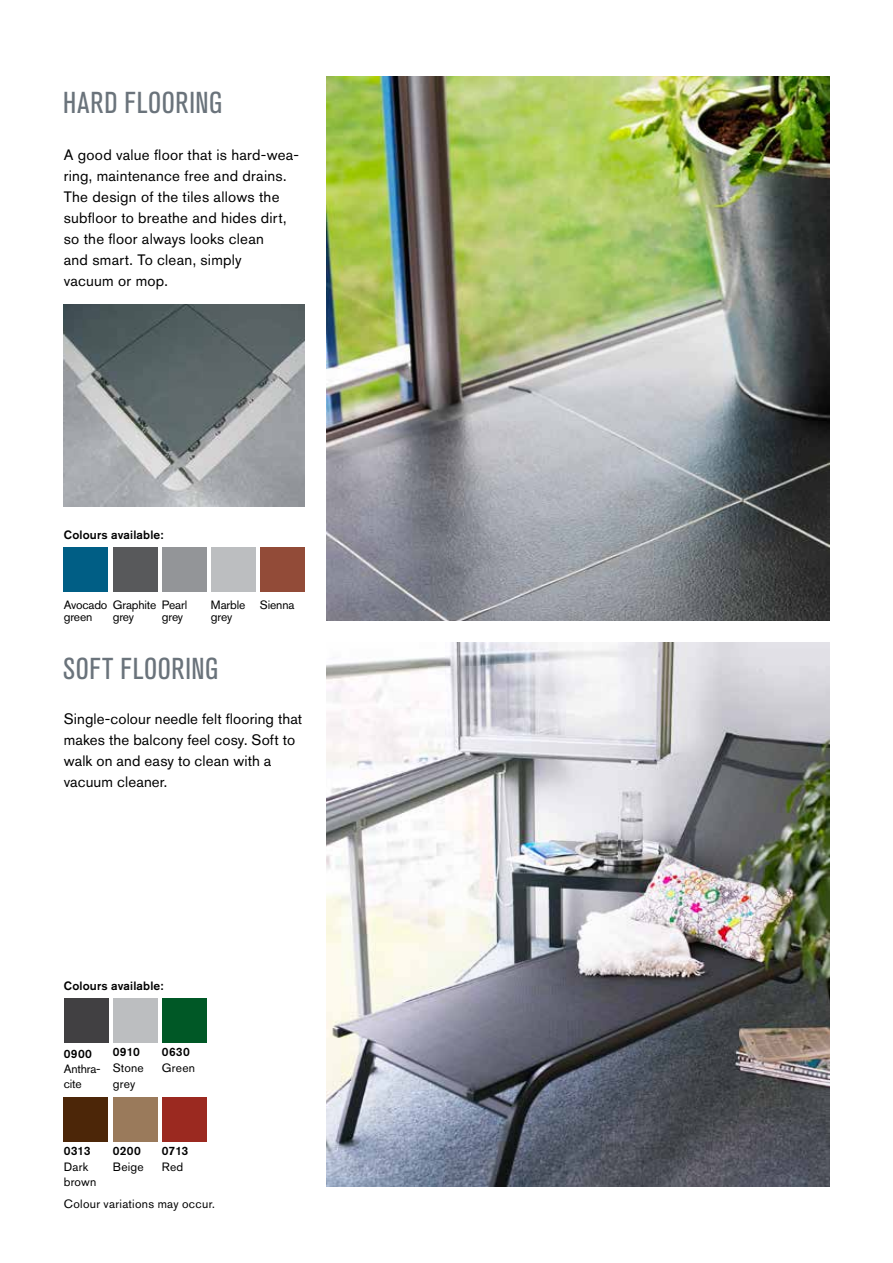
<style>
.page{position:relative;width:893px;height:1263px;background:#fff}
.page>*{position:absolute;margin:0;border:0;box-sizing:border-box;transform-origin:0 0}
.t1{font:condensed 30px "Akzidenz Grotesk Pro";letter-spacing:.03em;color:#6a737b}
.t2{font:15px/21px "Akzidenz Grotesk Pro";letter-spacing:.015em;color:#000}
.t3{font:12px/12px "Akzidenz Grotesk Pro";letter-spacing:-.005em;color:#000}
.t4{font:500 12px "Akzidenz Grotesk Pro";letter-spacing:.015em;color:#000}
.t5{font:12px "Akzidenz Grotesk Pro";letter-spacing:.025em;color:#000}
.t6{font:12px/15.8px "Akzidenz Grotesk Pro";letter-spacing:.015em;color:#000}
</style>
<div class="page">
<div style="left:64px;top:998px;width:44px;height:45px;background:#414042"></div>
<div style="left:113px;top:1097px;width:44px;height:45px;background:#9a7a5b"></div>
<div style="left:113px;top:998px;width:44px;height:45px;background:#bcbec0"></div>
<div style="left:162px;top:1097px;width:45px;height:45px;background:#9b2920"></div>
<div style="left:162px;top:998px;width:45px;height:45px;background:#005826"></div>
<img style="left:64px;top:304px;width:241px;height:202px">
<img style="left:326px;top:77px;width:503px;height:544px">
<img style="left:326px;top:642px;width:503px;height:544px">
<div style="left:113px;top:547px;width:44px;height:45px;background:#58595b"></div>
<div style="left:162px;top:547px;width:45px;height:45px;background:#939598"></div>
<div style="left:211px;top:547px;width:45px;height:45px;background:#bcbec0"></div>
<div style="left:260px;top:547px;width:45px;height:45px;background:#924b38"></div>
<div style="left:63px;top:1097px;width:45px;height:45px;background:#4c2608"></div>
<div style="left:63px;top:547px;width:45px;height:45px;background:#005e85"></div>
<h1 class="t1" style="left:63px;top:83px;width:160px">HARD FLOORING</h1>
<p class="t2" style="left:64px;top:144px;width:237px">A good value floor that is hard-wea&shy;ring, maintenance free and drains.<br>The design of the tiles allows the subfloor to breathe and hides dirt, so the floor always looks clean<br>and smart. To clean, simply<br>vacuum or mop.</p>
<p class="t4" style="left:64px;top:527px;width:101px">Colours available:</p>
<p class="t3" style="left:64px;top:598px;width:94px">Avocado Graphite green</p>
<p class="t3" style="left:162px;top:598px;width:27px">Pearl grey</p>
<p class="t3" style="left:211px;top:598px;width:36px">Marble grey</p>
<p class="t3" style="left:260px;top:598px;width:36px">Sienna</p>
<p class="t3" style="left:113px;top:610px;width:23px">grey</p>
<h1 class="t1" style="left:63px;top:649px;width:156px">SOFT FLOORING</h1>
<p class="t2" style="left:64px;top:708px;width:240px">Single-colour needle felt flooring that makes the balcony feel cosy. Soft to walk on and easy to clean with a vacuum cleaner.</p>
<p class="t4" style="left:64px;top:978px;width:101px">Colours available:</p>
<p class="t4" style="left:64px;top:1046px;width:30px">0900</p>
<p class="t3" style="left:64px;top:1061px;width:38px;line-height:15px">Anthra&shy;cite</p>
<p class="t4" style="left:113px;top:1044px;width:29px">0910</p>
<p class="t6" style="left:113px;top:1060px;width:33px">Stone grey</p>
<p class="t4" style="left:162px;top:1044px;width:29px">0630</p>
<p class="t3" style="left:162px;top:1062px;width:35px">Green</p>
<p class="t4" style="left:64px;top:1143px;width:28px">0313</p>
<p class="t6" style="left:64px;top:1158px;width:34px">Dark brown</p>
<p class="t4" style="left:113px;top:1143px;width:29px">0200</p>
<p class="t3" style="left:113px;top:1160px;width:32px">Beige</p>
<p class="t4" style="left:162px;top:1143px;width:28px">0713</p>
<p class="t3" style="left:162px;top:1160px;width:23px">Red</p>
<p class="t5" style="left:64px;top:1196px;width:153px">Colour variations may occur.</p>
</div>
